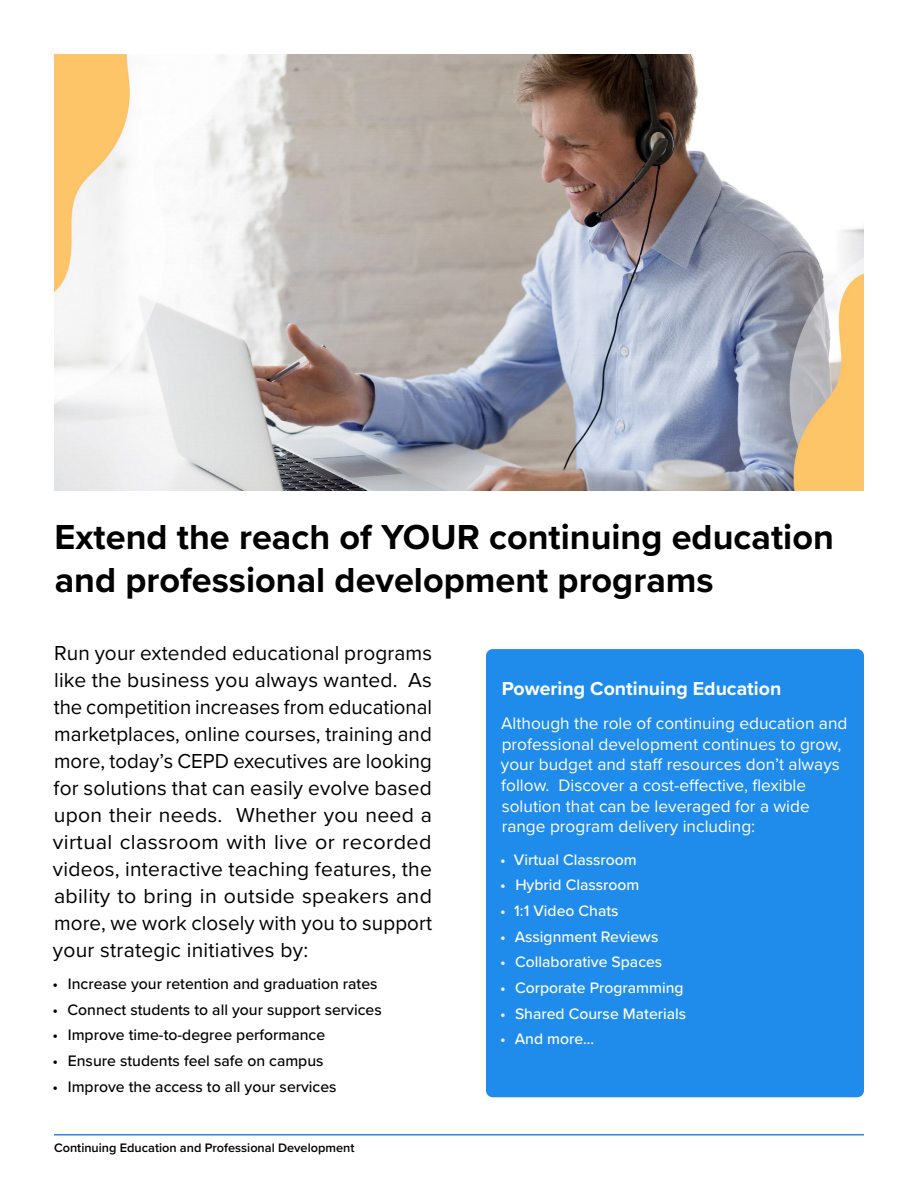
<style>
.page{position:relative;width:918px;height:1188px;background:#fff}
.page>*{position:absolute;margin:0;border:0;box-sizing:border-box;transform-origin:0 0}
.t1{font:700 36px/43.2px "Proxima Nova";color:#000}
.t2{font:21px/27px "Proxima Nova";letter-spacing:.01em;color:#000;text-align:justify}
.t3{font:700 19.5px "Proxima Nova";color:#fff}
.t4{font:17.25px/20.7px "Proxima Nova";color:#fff}
.t5{font:500 15.75px "Proxima Nova";color:#000}
.t6{font:500 15.75px "Proxima Nova";color:#fff}
.t7{font:600 12.75px "Proxima Nova";color:#000}
</style>
<div class="page">
<hr style="left:54px;top:1134px;width:810px;height:2px;background:#1f8ceb">
<img style="left:54px;top:54px;width:810px;height:436px">
<div style="left:486px;top:649px;width:378px;height:448px;background:#1f8ceb;border-radius:7px"></div>
<h1 class="t1" style="left:55px;top:515px;width:781px">Extend the reach of YOUR continuing education and professional development programs</h1>
<p class="t2" style="left:53px;top:638px;width:381px">Run your extended educational programs like the business you always wanted. As the competition increases from educational marketplaces, online courses, training and more, today’s CEPD executives are looking for solutions that can easily evolve based upon their needs. Whether you need a virtual classroom with live or recorded videos, interactive teaching features, the ability to bring in outside speakers and more, we work closely with you to support your strategic initiatives by:</p>
<p class="t5" style="left:52px;top:972px;width:327px">• Increase your retention and graduation rates</p>
<p class="t5" style="left:52px;top:998px;width:331px">• Connect students to all your support services</p>
<p class="t5" style="left:52px;top:1023px;width:274px">• Improve time-to-degree performance</p>
<p class="t5" style="left:52px;top:1049px;width:273px">• Ensure students feel safe on campus</p>
<p class="t5" style="left:52px;top:1075px;width:286px">• Improve the access to all your services</p>
<p class="t7" style="left:54px;top:1139px;width:302px">Continuing Education and Professional Development</p>
<p class="t3" style="left:502px;top:674px;width:281px">Powering Continuing Education</p>
<p class="t4" style="left:501px;top:712px;width:348px">Although the role of continuing education and professional development continues to grow, your budget and staff resources don’t always follow. Discover a cost-effective, flexible solution that can be leveraged for a wide range program delivery including:</p>
<p class="t6" style="left:500px;top:848px;width:138px">• Virtual Classroom</p>
<p class="t6" style="left:500px;top:873px;width:141px">• Hybrid Classroom</p>
<p class="t6" style="left:500px;top:899px;width:120px">• 1:1 Video Chats</p>
<p class="t6" style="left:500px;top:925px;width:160px">• Assignment Reviews</p>
<p class="t6" style="left:500px;top:950px;width:164px">• Collaborative Spaces</p>
<p class="t6" style="left:500px;top:976px;width:185px">• Corporate Programming</p>
<p class="t6" style="left:500px;top:1002px;width:188px">• Shared Course Materials</p>
<p class="t6" style="left:500px;top:1027px;width:96px">• And more...</p>
</div>
